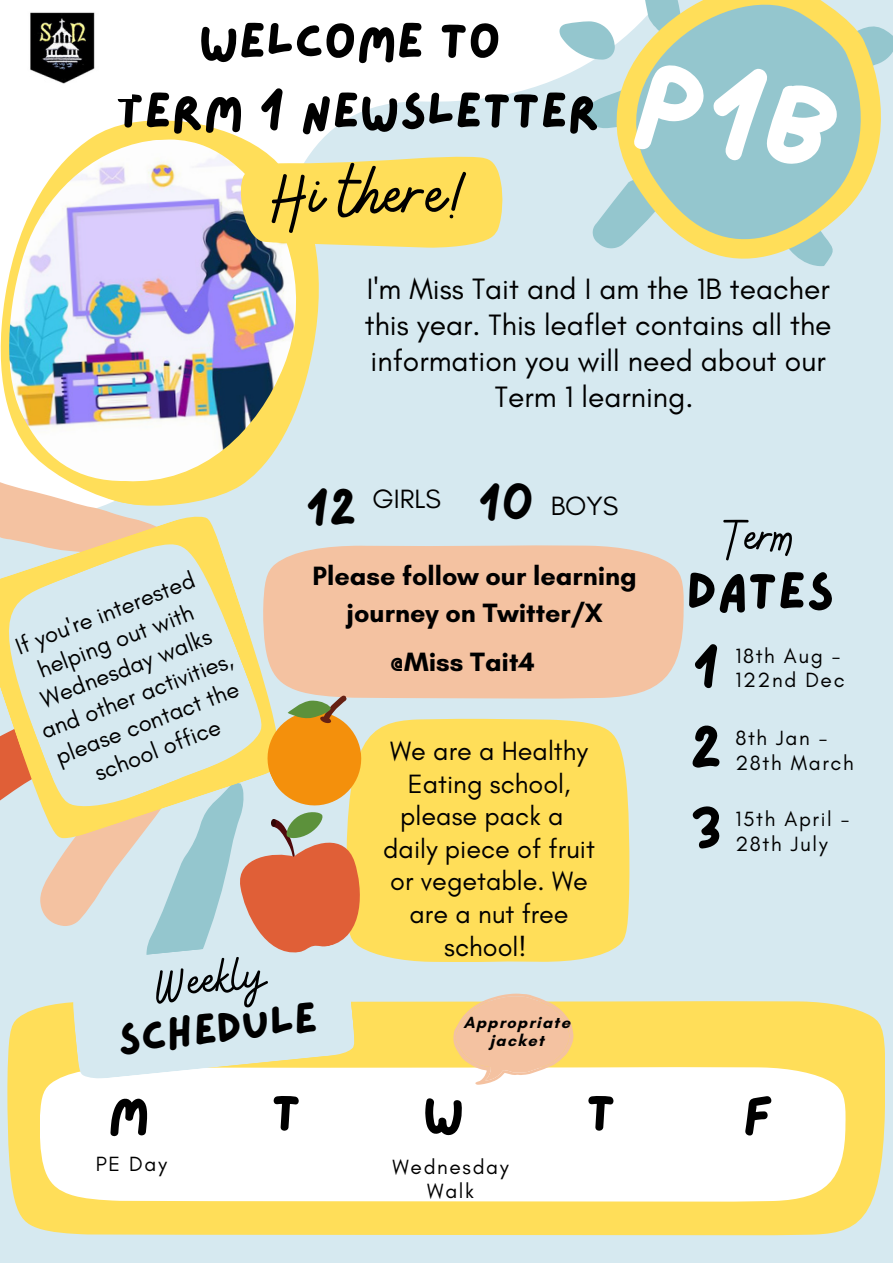
<style>
.page{position:relative;width:893px;height:1264px;background:#fff}
.page>*{position:absolute;margin:0;border:0;box-sizing:border-box;transform-origin:0 0}
.t1{font:75px "Bellaboo";color:#000}
.t2{font:52.5px "Lazydog";color:#000}
.t3{font:52.5px "Bellaboo";color:#000}
.t4{font:50.25px "Lazydog";color:#000}
.t5{font:45px "Lazydog";color:#000}
.t6{font:43.5px "Lazydog";color:#000}
.t7{font:30px/36px "Glacial Indifference";color:#000;text-align:center}
.t8{font:27px/32.5px "Glacial Indifference";color:#000;text-align:center}
.t9{font:700 27px/37px "Glacial Indifference";color:#000;text-align:center}
.t10{font:24px/29.2px "Glacial Indifference";color:#000;text-align:center}
.t11{font:21px/24.8px "Glacial Indifference";letter-spacing:.08em;color:#000}
.t12{font:700 16.5px/18px "Glacial Indifference";letter-spacing:.08em;color:#000;text-align:center}
</style>
<div class="page">
<div style="left:0;top:0;width:892px;height:1262px;background:#d6e9f0"></div>
<svg style="left:132px;top:0;width:425px;height:118px;background:#fbfdfd"></svg>
<svg style="left:86px;top:111px;width:263px;height:404px"></svg>
<svg style="left:0;top:91px;width:236px;height:422px;background:#faeec9"></svg>
<svg style="left:0;top:515px;width:220px;height:29px;background:#f3ce95"></svg>
<img style="left:0;top:139px;width:309px;height:346px">
<svg style="left:237px;top:156px;width:266px;height:92px;background:#f7db66"></svg>
<div style="left:7px;top:1001px;width:878px;height:234px;background:#ffde59"></div>
<div style="left:40px;top:1067px;width:805px;height:134px;background:#fff"></div>
<svg style="left:0;top:544px;width:234px;height:43px"></svg>
<div style="left:377px;top:718px;width:252px;height:244px;background:#ffde59"></div>
<svg style="left:453px;top:993px;width:120px;height:91px;background:#f4cfab"></svg>
<div style="left:264px;top:545px;width:419px;height:153px;background:#f4c2a1"></div>
<svg style="left:0;top:587px;width:377px;height:491px"></svg>
<img style="left:0;top:0;width:132px;height:99px">
<svg style="left:557px;top:0;width:335px;height:266px"></svg>
<p class="t4" style="left:199px;top:17px;width:303px">WELCOME TO</p>
<p class="t4" style="left:115px;top:87px;width:486px">TERM 1 NEWSLETTER</p>
<p class="t1" style="left:271px;top:146px;width:200px">Hi there!</p>
<p class="t7" style="left:365px;top:270px;width:468px">I'm Miss Tait and I am the 1B teacher this year. This leaflet contains all the information you will need about our<br>Term 1 learning.</p>
<p class="t5" style="left:306px;top:486px;width:53px">12</p>
<p class="t8" style="left:372px;top:482px;width:70px">GIRLS</p>
<p class="t5" style="left:478px;top:482px;width:57px">10</p>
<p class="t8" style="left:550px;top:489px;width:69px">BOYS</p>
<p class="t9" style="left:312px;top:557px;width:326px">Please follow our learning journey on Twitter/X</p>
<p class="t10" style="left:5px;top:635px;width:205px;rotate:-21deg">If you're interested helping out with<br>Wednesday walks and other activities, please contact the school office</p>
<p class="t9" style="left:389px;top:643px;width:147px">@Miss Tait4</p>
<p class="t8" style="left:383px;top:734px;width:213px">We are a Healthy<br>Eating school, please pack a daily piece of fruit or vegetable. We are a nut free school!</p>
<p class="t3" style="left:152px;top:951px;width:111px;rotate:-6deg">Weekly</p>
<p class="t6" style="left:115px;top:1020px;width:202px;rotate:-7deg">SCHEDULE</p>
<p class="t12" style="left:463px;top:1012px;width:108px">Appropriate jacket</p>
<p class="t3" style="left:724px;top:503px;width:71px">Term</p>
<p class="t2" style="left:686px;top:566px;width:149px">DATES</p>
<p class="t2" style="left:692px;top:642px;width:29px">1</p>
<p class="t11" style="left:735px;top:643px;width:111px">18th Aug -<br>122nd Dec</p>
<p class="t2" style="left:690px;top:723px;width:34px">2</p>
<p class="t11" style="left:735px;top:725px;width:120px">8th Jan -<br>28th March</p>
<p class="t2" style="left:690px;top:804px;width:33px">3</p>
<p class="t11" style="left:735px;top:806px;width:115px">15th April -<br>28th July</p>
<p class="t2" style="left:108px;top:1088px;width:43px">M</p>
<p class="t2" style="left:271px;top:1088px;width:32px">T</p>
<p class="t11" style="left:96px;top:1151px;width:73px">PE Day</p>
<p class="t2" style="left:422px;top:1088px;width:43px">W</p>
<p class="t11" style="left:392px;top:1153px;width:118px;text-align:center">Wednesday<br>Walk</p>
<p class="t2" style="left:585px;top:1088px;width:32px">T</p>
<p class="t2" style="left:742px;top:1088px;width:33px">F</p>
</div>
